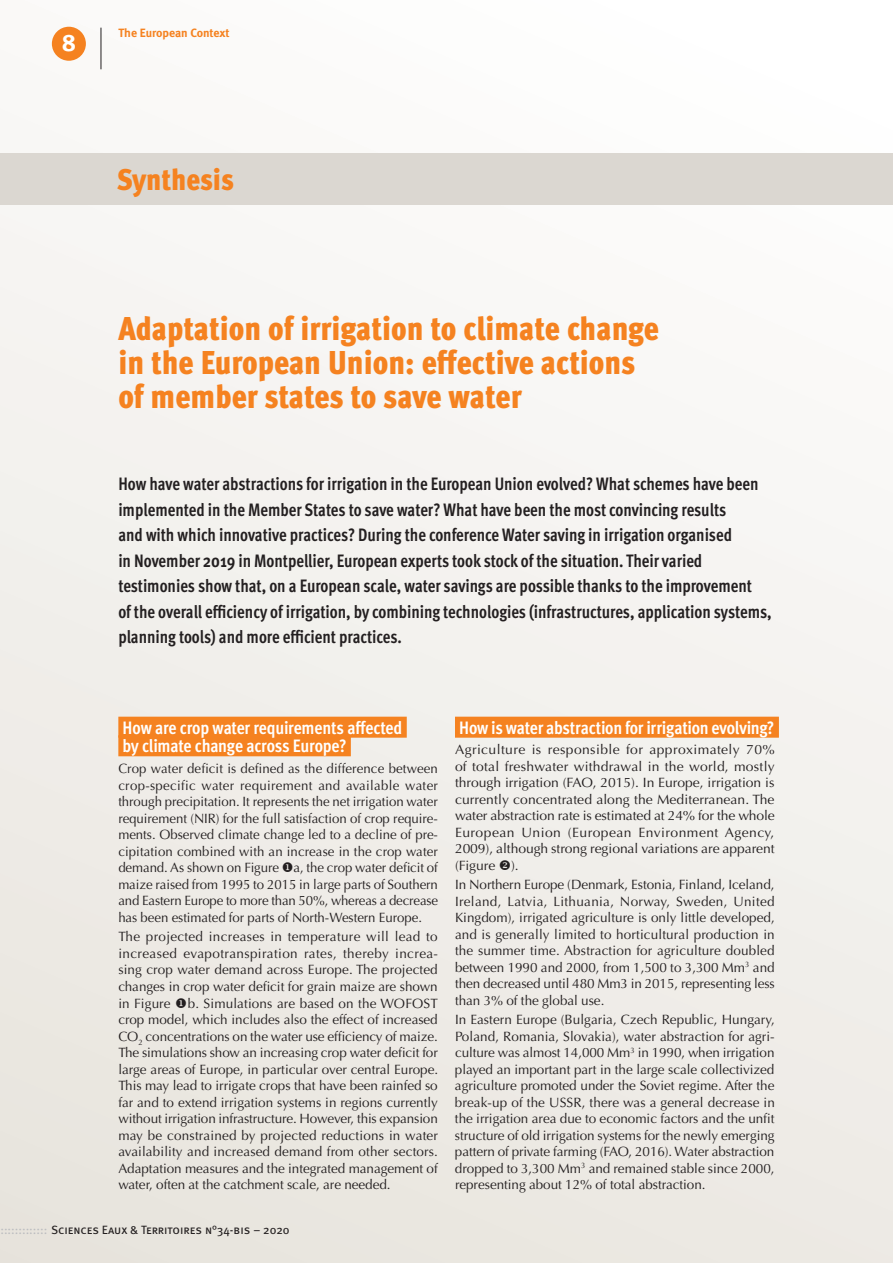
<style>
.page{position:relative;width:893px;height:1263px;background:#fff}
.page>*{position:absolute;margin:0;border:0;box-sizing:border-box;transform-origin:0 0}
.titre{font:900 33px/34px "Meta Cond OT";color:#f58220}
.titre-2{font:900 30px "Meta Cond OT";letter-spacing:-.005em;color:#f58220}
.t1{font:24px "Meta Bold Caps Expert";color:#fff}
.chapo{font:700 18px/25.5px "Meta Cond OT";color:#231f20;scale:.95 1}
.H1_L1{font:700 18px "Meta Cond OT";letter-spacing:-.015em;color:#fff}
.t2{font:13.5px/16.5px "Optima";letter-spacing:-.005em;color:#231f20;text-align:justify}
.t3{font:12px "Meta Book Caps";color:#231f20}
.roulette_section{font:700 12px "Meta";color:#f58220}
.s1{color:#bcbdc0}
</style>
<div class="page">
<div style="left:0;top:0;width:893px;height:1263px;background:linear-gradient(to bottom,#fdfdfc,#eae6e0)"></div>
<div style="left:118px;top:717px;width:289px;height:21px;background:#f58220"></div>
<div style="left:118px;top:735px;width:233px;height:21px;background:#f58220"></div>
<div style="left:455px;top:717px;width:324px;height:21px;background:#f58220"></div>
<div style="left:0;top:153px;width:893px;height:52px;background:#dbd7d1"></div>
<div style="left:52px;top:27px;width:34px;height:34px;background:#f58220;border-radius:50%"></div>
<hr style="left:101px;top:28px;width:1px;height:41px;background:#231f20">
<p class="t1" style="left:62px;top:28px;width:16px">8</p>
<p class="roulette_section" style="left:118px;top:25px;width:113px">The European Context</p>
<p class="titre-2" style="left:117px;top:161px;width:119px">Synthesis</p>
<p class="titre" style="left:118px;top:313px;width:542px">Adaptation of irrigation to climate change in the European Union: effective actions of member states to save water</p>
<p class="chapo" style="left:118px;top:471px;width:689px">How have water abstractions for irrigation in the European Union evolved? What schemes have been implemented in the Member States to save water? What have been the most convincing results<br>and with which innovative practices? During the conference Water saving in irrigation organised<br>in November 2019 in Montpellier, European experts took stock of the situation. Their varied testimonies show that, on a European scale, water savings are possible thanks to the improvement<br>of the overall efficiency of irrigation, by combining technologies (infrastructures, application systems, planning tools) and more efficient practices.</p>
<p class="H1_L1" style="left:123px;top:716px;width:281px">How are crop water requirements affected</p>
<p class="H1_L1" style="left:123px;top:734px;width:225px">by climate change across Europe?</p>
<p class="t2" style="left:118px;top:760px;width:321px">Crop water deficit is defined as the difference between crop-specific water requirement and available water through precipitation. It represents the net irrigation water requirement (NIR) for the full satisfaction of crop require&shy;ments. Observed climate change led to a decline of pre&shy;cipitation combined with an increase in the crop water demand. As shown on Figure ◆a, the crop water deficit of maize raised from 1995 to 2015 in large parts of Southern and Eastern Europe to more than 50%, whereas a decrease has been estimated for parts of North-Western Europe.</p>
<p class="t2" style="left:118px;top:929px;width:321px">The projected increases in temperature will lead to increased evapotranspiration rates, thereby increa&shy;sing crop water demand across Europe. The projected changes in crop water deficit for grain maize are shown in Figure ◆b. Simulations are based on the WOFOST crop model, which includes also the effect of increased CO<sub>2</sub> concentrations on the water use efficiency of maize.<br>The simulations show an increasing crop water deficit for large areas of Europe, in particular over central Europe.<br>This may lead to irrigate crops that have been rainfed so far and to extend irrigation systems in regions currently without irrigation infrastructure. However, this expansion may be constrained by projected reductions in water availability and increased demand from other sectors.<br>Adaptation measures and the integrated management of water, often at the catchment scale, are needed.</p>
<p class="H1_L1" style="left:459px;top:716px;width:317px">How is water abstraction for irrigation evolving?</p>
<p class="t2" style="left:455px;top:742px;width:321px">Agriculture is responsible for approximately 70% of total freshwater withdrawal in the world, mostly through irrigation (FAO, 2015). In Europe, irrigation is currently concentrated along the Mediterranean. The water abstraction rate is estimated at 24% for the whole European Union (European Environment Agency, 2009), although strong regional variations are apparent (Figure ❖).</p>
<p class="t2" style="left:455px;top:877px;width:321px">In Northern Europe (Denmark, Estonia, Finland, Iceland, Ireland, Latvia, Lithuania, Norway, Sweden, United Kingdom), irrigated agriculture is only little developed, and is generally limited to horticultural production in the summer time. Abstraction for agriculture doubled between 1990 and 2000, from 1,500 to 3,300 Mm<sup>3</sup> and then decreased until 480 Mm3 in 2015, representing less than 3% of the global use.</p>
<p class="t2" style="left:455px;top:1012px;width:321px">In Eastern Europe (Bulgaria, Czech Republic, Hungary, Poland, Romania, Slovakia), water abstraction for agri&shy;culture was almost 14,000 Mm<sup>3</sup> in 1990, when irrigation played an important part in the large scale collectivized agriculture promoted under the Soviet regime. After the break-up of the USSR, there was a general decrease in the irrigation area due to economic factors and the unfit structure of old irrigation systems for the newly emerging pattern of private farming (FAO, 2016). Water abstraction dropped to 3,300 Mm<sup>3</sup> and remained stable since 2000, representing about 12% of total abstraction.</p>
<p class="t3" style="left:0;top:1223px;width:291px"><span class="s1">:::::::::::::</span> Sciences Eaux &amp; Territoires n°34-bis – 2020</p>
</div>
